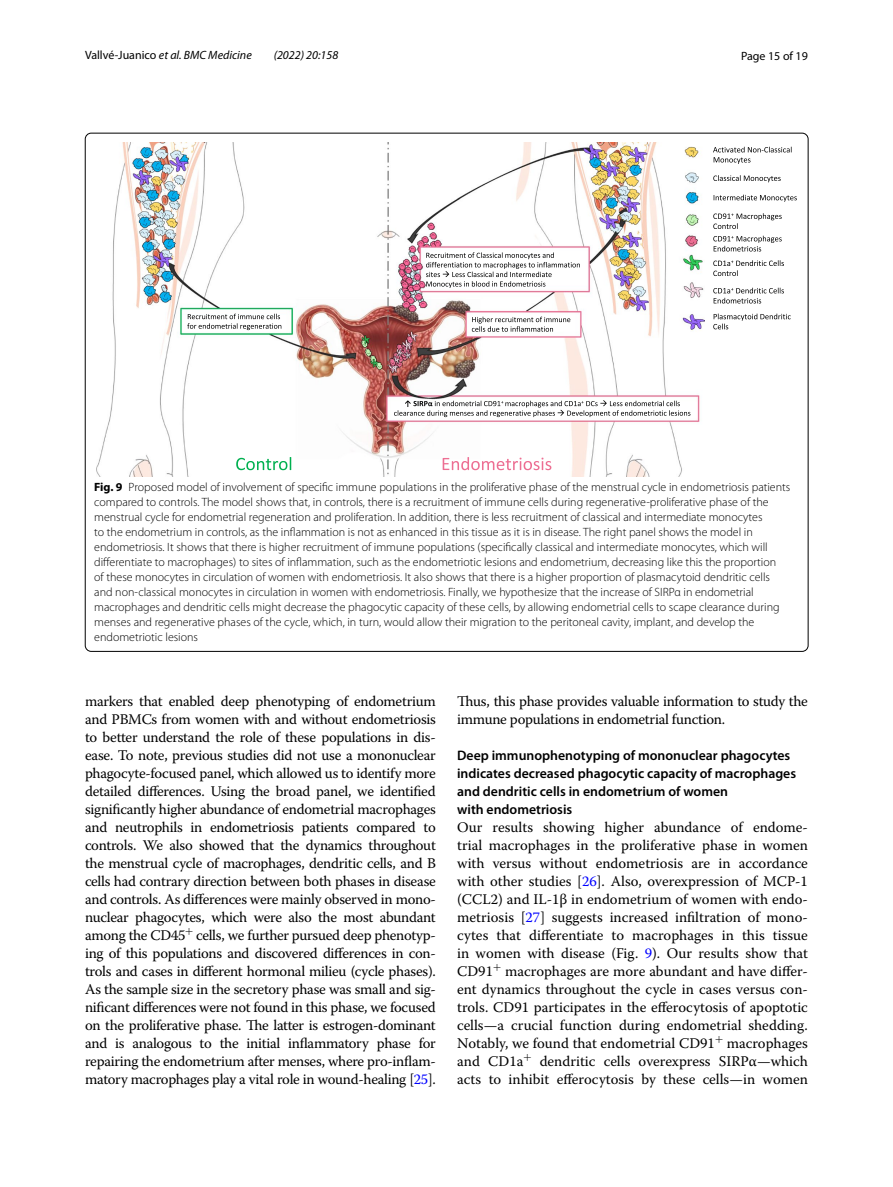
<style>
.page{position:relative;width:893px;height:1187px;background:#fff}
.page>*{position:absolute;margin:0;border:0;box-sizing:border-box;transform-origin:0 0}
.t1{font:14.7px/18px "Warnock Pro";letter-spacing:-.02em;color:#000;text-align:justify}
.t2{font:600 13.8px/18px "Myriad Pro";color:#000}
.t3{font:300 12px/15px "Myriad Pro";color:#000}
.t4{font:italic 12px "Myriad Pro";color:#000}
.t5{font:12px "Myriad Pro";color:#000}
.s1{font-style:normal}
.s2{font-weight:700}
.s3{color:#00f}
</style>
<div class="page">
<img style="left:96px;top:142px;width:608px;height:334px">
<svg style="left:236px;top:457px;width:55px;height:13px"></svg>
<svg style="left:443px;top:457px;width:108px;height:13px"></svg>
<svg style="left:426px;top:252px;width:154px;height:36px"></svg>
<svg style="left:713px;top:147px;width:78px;height:17px"></svg>
<svg style="left:713px;top:175px;width:68px;height:7px"></svg>
<svg style="left:713px;top:213px;width:69px;height:16px"></svg>
<svg style="left:713px;top:236px;width:69px;height:15px"></svg>
<svg style="left:714px;top:195px;width:83px;height:7px"></svg>
<svg style="left:713px;top:313px;width:78px;height:16px"></svg>
<svg style="left:394px;top:400px;width:296px;height:17px"></svg>
<svg style="left:713px;top:260px;width:71px;height:16px"></svg>
<svg style="left:187px;top:313px;width:94px;height:17px"></svg>
<svg style="left:472px;top:316px;width:98px;height:16px"></svg>
<svg style="left:713px;top:288px;width:71px;height:15px"></svg>
<p class="t4" style="left:85px;top:48px;width:168px"><span class="s1">Vallvé‑Juanico</span> et al. BMC Medicine</p>
<p class="t4" style="left:274px;top:48px;width:66px">(2022) 20:158</p>
<p class="t5" style="left:741px;top:48px;width:68px">Page 15 of 19</p>
<p class="t3" style="left:94px;top:480px;width:698px"><span class="s2">Fig. 9</span> Proposed model of involvement of specific immune populations in the proliferative phase of the menstrual cycle in endometriosis patients compared to controls. The model shows that, in controls, there is a recruitment of immune cells during regenerative-proliferative phase of the menstrual cycle for endometrial regeneration and proliferation. In addition, there is less recruitment of classical and intermediate monocytes<br>to the endometrium in controls, as the inflammation is not as enhanced in this tissue as it is in disease. The right panel shows the model in endometriosis. It shows that there is higher recruitment of immune populations (specifically classical and intermediate monocytes, which will differentiate to macrophages) to sites of inflammation, such as the endometriotic lesions and endometrium, decreasing like this the proportion<br>of these monocytes in circulation of women with endometriosis. It also shows that there is a higher proportion of plasmacytoid dendritic cells and non-classical monocytes in circulation in women with endometriosis. Finally, we hypothesize that the increase of SIRPα in endometrial macrophages and dendritic cells might decrease the phagocytic capacity of these cells, by allowing endometrial cells to scape clearance during menses and regenerative phases of the cycle, which, in turn, would allow their migration to the peritoneal cavity, implant, and develop the endometriotic lesions</p>
<p class="t1" style="left:85px;top:691px;width:352px">markers that enabled deep phenotyping of endometrium and PBMCs from women with and without endometriosis to better understand the role of these populations in dis&shy;ease. To note, previous studies did not use a mononuclear phagocyte-focused panel, which allowed us to identify more detailed differences. Using the broad panel, we identified significantly higher abundance of endometrial macrophages and neutrophils in endometriosis patients compared to controls. We also showed that the dynamics throughout the menstrual cycle of macrophages, dendritic cells, and B cells had contrary direction between both phases in disease and controls. As differences were mainly observed in mono&shy;nuclear phagocytes, which were also the most abundant among the CD45<sup>+</sup> cells, we further pursued deep phenotyp&shy;ing of this populations and discovered differences in con&shy;trols and cases in different hormonal milieu (cycle phases).<br>As the sample size in the secretory phase was small and sig&shy;nificant differences were not found in this phase, we focused on the proliferative phase. The latter is estrogen-dominant and is analogous to the initial inflammatory phase for repairing the endometrium after menses, where pro-inflam&shy;matory macrophages play a vital role in wound-healing [<span class="s3">25</span>].</p>
<p class="t1" style="left:457px;top:691px;width:352px">Thus, this phase provides valuable information to study the immune populations in endometrial function.</p>
<p class="t2" style="left:457px;top:745px;width:341px">Deep immunophenotyping of mononuclear phagocytes indicates decreased phagocytic capacity of macrophages and dendritic cells in endometrium of women<br>with endometriosis</p>
<p class="t1" style="left:457px;top:817px;width:352px">Our results showing higher abundance of endome&shy;trial macrophages in the proliferative phase in women with versus without endometriosis are in accordance with other studies [<span class="s3">26</span>]. Also, overexpression of MCP-1 (CCL2) and IL-1β in endometrium of women with endo&shy;metriosis [<span class="s3">27</span>] suggests increased infiltration of mono&shy;cytes that differentiate to macrophages in this tissue in women with disease (Fig. <span class="s3">9</span>). Our results show that CD91<sup>+</sup> macrophages are more abundant and have differ&shy;ent dynamics throughout the cycle in cases versus con&shy;trols. CD91 participates in the efferocytosis of apoptotic cells—a crucial function during endometrial shedding.<br>Notably, we found that endometrial CD91<sup>+</sup> macrophages and CD1a<sup>+</sup> dendritic cells overexpress SIRPα—which acts to inhibit efferocytosis by these cells—in women</p>
</div>
